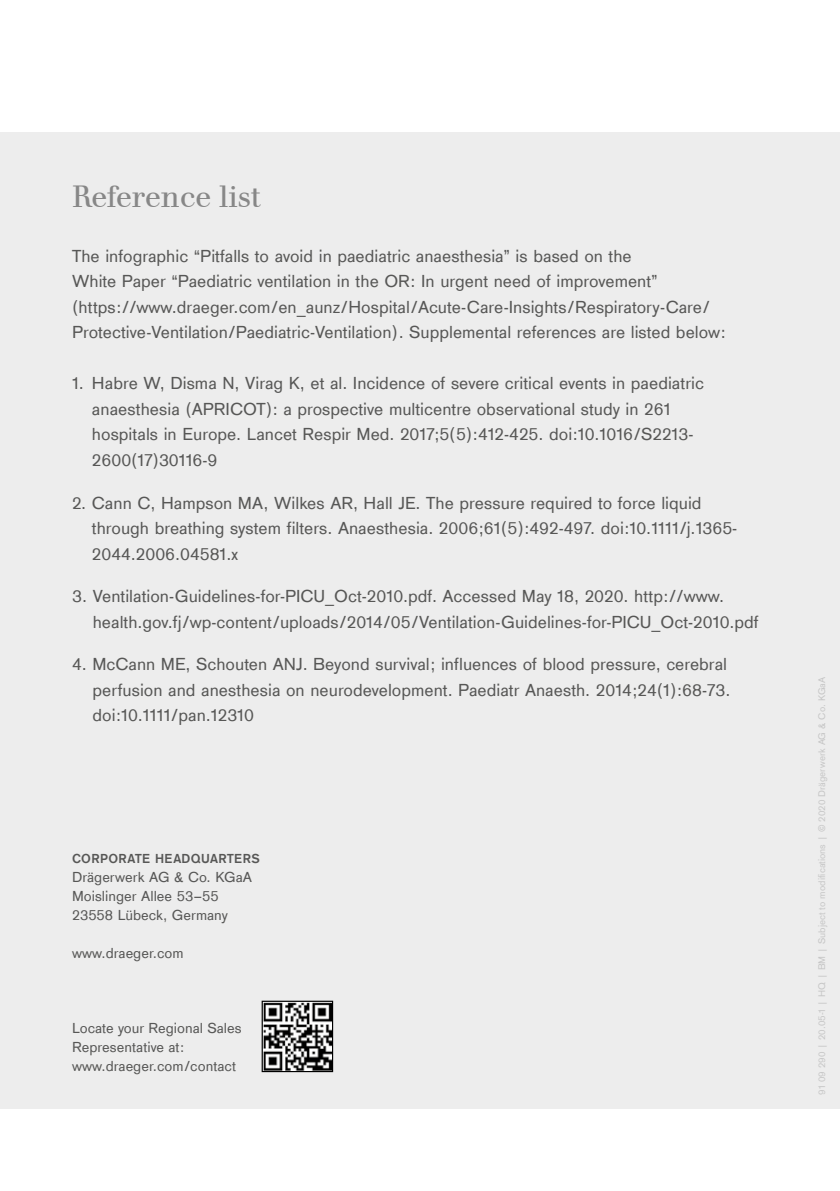
<style>
.page{position:relative;width:840px;height:1191px;background:#fff}
.page>*{position:absolute;margin:0;border:0;box-sizing:border-box;transform-origin:0 0}
.t1{font:32px "Draeger Walbaum Global";color:#878787}
.t2{font:18px/25.6px "Draeger Sans Global";color:#575756}
.t3{font:15px/19px "Draeger Sans Global";color:#575756}
.t4{font:700 13.6px "Draeger Sans Global";letter-spacing:.025em;color:#575756}
.t5{font:10px "Draeger Sans Global";color:#c6c6c6}
</style>
<div class="page">
<div style="left:0;top:132px;width:839px;height:976px;background:#ededed"></div>
<svg style="left:261px;top:1000px;width:72px;height:72px"></svg>
<img style="left:263px;top:1002px;width:68px;height:68px">
<h1 class="t1" style="left:72px;top:170px;width:190px">Reference list</h1>
<p class="t2" style="left:72px;top:242px;width:654px">The infographic “Pitfalls to avoid in paediatric anaesthesia” is based on the<br>White Paper “Paediatric ventilation in the OR: In urgent need of improvement” (https://www.draeger.com/en_aunz/Hospital/Acute-Care-Insights/Respiratory-Care/ Protective-Ventilation/Paediatric-Ventilation). Supplemental references are listed below:</p>
<p class="t2" style="left:92px;top:370px;width:613px;text-indent:-20px">1. Habre W, Disma N, Virag K, et al. Incidence of severe critical events in paediatric anaesthesia (APRICOT): a prospective multicentre observational study in 261 hospitals in Europe. Lancet Respir Med. 2017;5(5):412-425. doi:10.1016/S2213- 2600(17)30116-9</p>
<p class="t2" style="left:92px;top:489px;width:646px;text-indent:-20px">2. Cann C, Hampson MA, Wilkes AR, Hall JE. The pressure required to force liquid through breathing system filters. Anaesthesia. 2006;61(5):492-497. doi:10.1111/j.1365-<br>2044.2006.04581.x</p>
<p class="t2" style="left:93px;top:583px;width:667px;text-indent:-21px">3. Ventilation-Guidelines-for-PICU_Oct-2010.pdf. Accessed May 18, 2020. http://www. health.gov.fj/wp-content/uploads/2014/05/Ventilation-Guidelines-for-PICU_Oct-2010.pdf</p>
<p class="t2" style="left:92px;top:651px;width:639px;text-indent:-20px">4. McCann ME, Schouten ANJ. Beyond survival; influences of blood pressure, cerebral perfusion and anesthesia on neurodevelopment. Paediatr Anaesth. 2014;24(1):68-73. doi:10.1111/pan.12310</p>
<p class="t4" style="left:72px;top:850px;width:189px">CORPORATE HEADQUARTERS</p>
<p class="t3" style="left:72px;top:867px;width:181px">Drägerwerk AG &amp; Co. KGaA<br>Moislinger Allee 53–55<br>23558 Lübeck, Germany</p>
<p class="t3" style="left:72px;top:943px;width:113px">www.draeger.com</p>
<p class="t3" style="left:72px;top:1018px;width:171px">Locate your Regional Sales<br>Representative at: www.draeger.com/contact</p>
<p class="t5" style="left:815px;top:1094px;width:419px;rotate:-90deg">91 09 290 | 20.05-1 | HQ | BM | Subject to modifications | © 2020 Drägerwerk AG &amp; Co. KGaA</p>
</div>
